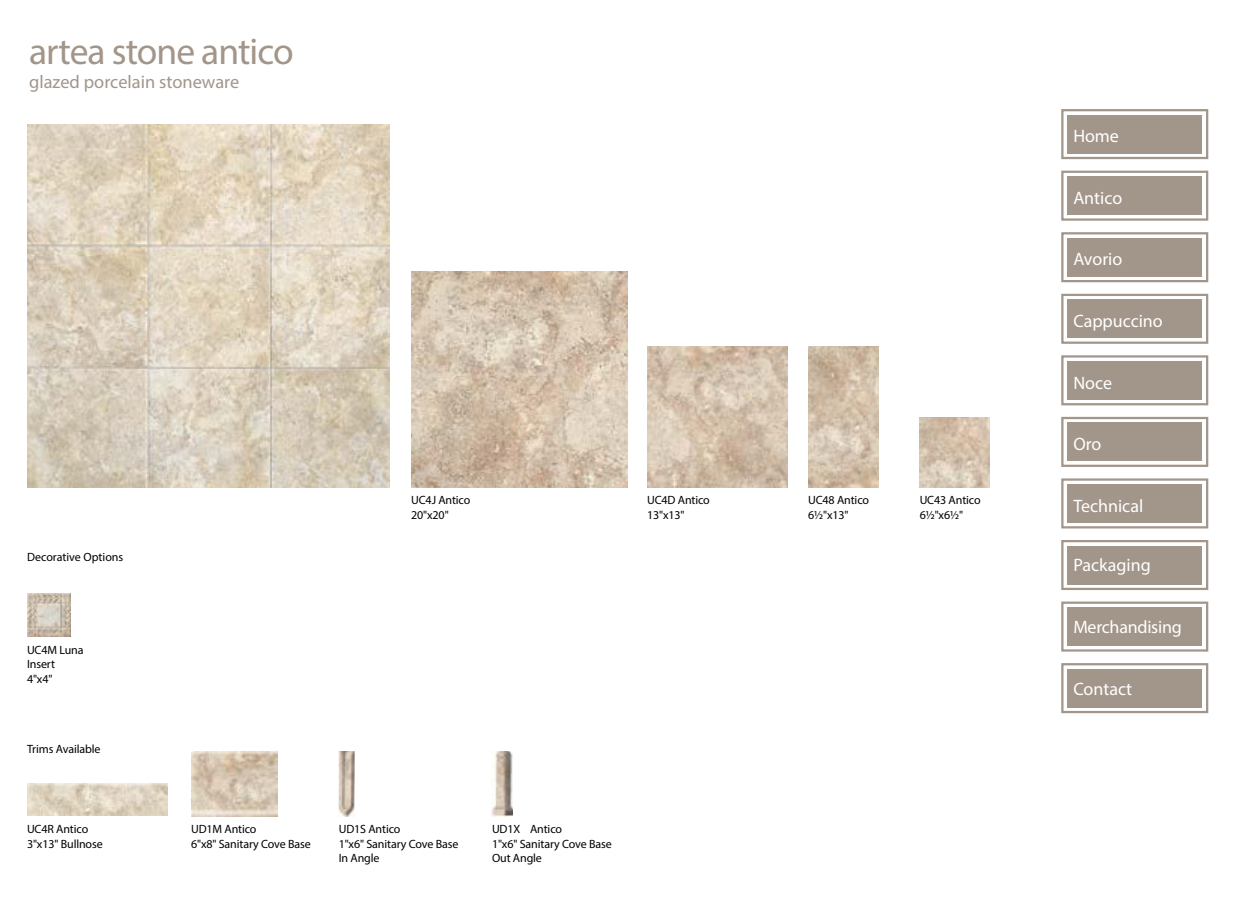
<style>
.page{position:relative;width:1242px;height:918px;background:#fff}
.page>*{position:absolute;margin:0;border:0;box-sizing:border-box;transform-origin:0 0}
.t1{font:37.5px "Myriad Pro";letter-spacing:-.025em;color:#a2958a}
.t2{font:18.45px "Myriad Pro";color:#a2958a}
.t3{font:18px "Myriad Pro";color:#fff}
.t4{font:12px/14.4px "Myriad Pro";letter-spacing:-.01em;color:#000}
</style>
<div class="page">
<div style="left:1061px;top:109px;width:147px;height:50px;border:2px solid #a2958a"></div>
<div style="left:1068px;top:115px;width:134px;height:38px;background:#a2958a"></div>
<div style="left:1061px;top:171px;width:147px;height:50px;border:2px solid #a2958a"></div>
<div style="left:1068px;top:177px;width:134px;height:38px;background:#a2958a"></div>
<div style="left:1061px;top:232px;width:147px;height:50px;border:2px solid #a2958a"></div>
<div style="left:1068px;top:238px;width:134px;height:38px;background:#a2958a"></div>
<div style="left:1061px;top:355px;width:147px;height:50px;border:2px solid #a2958a"></div>
<div style="left:1068px;top:361px;width:134px;height:38px;background:#a2958a"></div>
<div style="left:1061px;top:602px;width:147px;height:50px;border:2px solid #a2958a"></div>
<div style="left:1068px;top:608px;width:134px;height:38px;background:#a2958a"></div>
<div style="left:1061px;top:294px;width:147px;height:50px;border:2px solid #a2958a"></div>
<div style="left:1068px;top:300px;width:134px;height:38px;background:#a2958a"></div>
<div style="left:1061px;top:478px;width:147px;height:50px;border:2px solid #a2958a"></div>
<div style="left:1068px;top:484px;width:134px;height:38px;background:#a2958a"></div>
<div style="left:1061px;top:663px;width:147px;height:50px;border:2px solid #a2958a"></div>
<div style="left:1068px;top:669px;width:134px;height:38px;background:#a2958a"></div>
<div style="left:1061px;top:540px;width:147px;height:50px;border:2px solid #a2958a"></div>
<div style="left:1068px;top:546px;width:134px;height:38px;background:#a2958a"></div>
<div style="left:1061px;top:417px;width:147px;height:50px;border:2px solid #a2958a"></div>
<div style="left:1068px;top:423px;width:134px;height:38px;background:#a2958a"></div>
<img style="left:647px;top:347px;width:141px;height:140px">
<img style="left:27px;top:783px;width:140px;height:33px">
<img style="left:411px;top:271px;width:216px;height:216px">
<img style="left:808px;top:347px;width:70px;height:140px">
<img style="left:920px;top:417px;width:70px;height:70px">
<img style="left:27px;top:125px;width:362px;height:362px">
<img style="left:27px;top:594px;width:43px;height:43px">
<img style="left:191px;top:751px;width:86px;height:65px">
<img style="left:339px;top:751px;width:16px;height:65px">
<img style="left:492px;top:751px;width:21px;height:65px">
<h1 class="t1" style="left:29px;top:28px;width:266px">artea stone antico</h1>
<h2 class="t2" style="left:29px;top:70px;width:212px">glazed porcelain stoneware</h2>
<p class="t4" style="left:27px;top:550px;width:98px">Decorative Options</p>
<p class="t4" style="left:27px;top:642px;width:58px">UC4M Luna<br>Insert<br>4"x4"</p>
<p class="t4" style="left:27px;top:742px;width:75px">Trims Available</p>
<p class="t4" style="left:411px;top:493px;width:61px">UC4J Antico<br>20"x20"</p>
<p class="t4" style="left:808px;top:493px;width:62px">UC48 Antico<br>6½"x13"</p>
<p class="t4" style="left:920px;top:493px;width:62px">UC43 Antico<br>6½"x6½"</p>
<p class="t4" style="left:647px;top:493px;width:64px">UC4D Antico<br>13"x13"</p>
<p class="t4" style="left:27px;top:822px;width:77px">UC4R Antico<br>3"x13" Bullnose</p>
<p class="t4" style="left:191px;top:822px;width:121px">UD1M Antico<br>6"x8" Sanitary Cove Base</p>
<p class="t4" style="left:339px;top:822px;width:121px">UD1S Antico<br>1"x6" Sanitary Cove Base<br>In Angle</p>
<p class="t4" style="left:492px;top:822px;width:121px">UD1X Antico<br>1"x6" Sanitary Cove Base<br>Out Angle</p>
<h3 class="t3" style="left:1073px;top:125px;width:47px">Home</h3>
<h3 class="t3" style="left:1073px;top:187px;width:50px">Antico</h3>
<h3 class="t3" style="left:1073px;top:248px;width:51px">Avorio</h3>
<h3 class="t3" style="left:1073px;top:310px;width:91px">Cappuccino</h3>
<h3 class="t3" style="left:1073px;top:371px;width:40px">Noce</h3>
<h3 class="t3" style="left:1073px;top:433px;width:29px">Oro</h3>
<h3 class="t3" style="left:1073px;top:495px;width:71px">Technical</h3>
<h3 class="t3" style="left:1073px;top:554px;width:79px">Packaging</h3>
<h3 class="t3" style="left:1073px;top:616px;width:110px">Merchandising</h3>
<h3 class="t3" style="left:1073px;top:678px;width:60px">Contact</h3>
</div>
